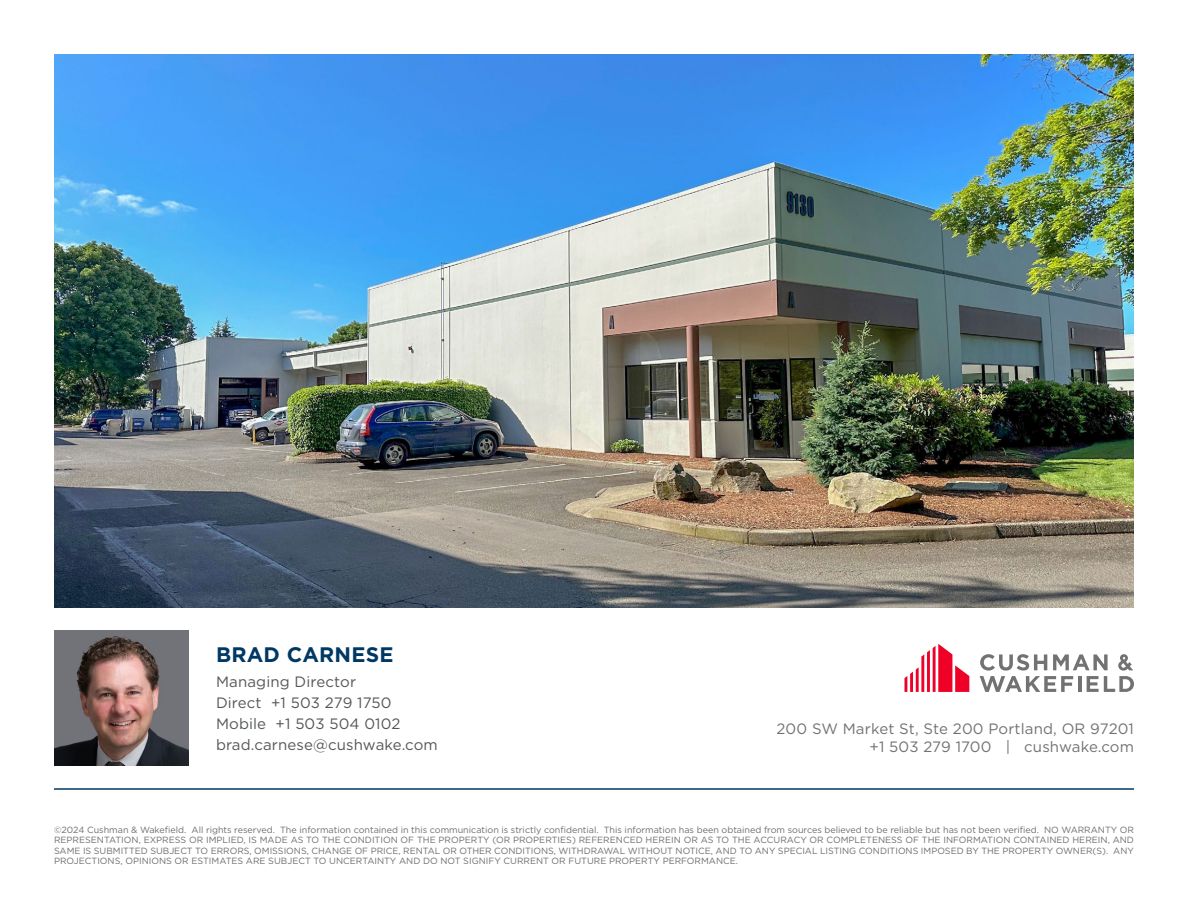
<style>
.page{position:relative;width:1188px;height:918px;background:#fff}
.page>*{position:absolute;margin:0;border:0;box-sizing:border-box;transform-origin:0 0}
.Contact_Info{font:700 21px "Gotham";letter-spacing:.01em;color:#003864}
.Contact_Info-2{font:15px "Gotham";letter-spacing:.01em;color:#54575a}
.Contact_Info-3{font:15px "Gotham";letter-spacing:.01em;color:#717271}
.Paragraph_Style{font:9px/10.5px "Gotham";color:#6c6d70;text-align:justify}
</style>
<div class="page">
<img style="left:54px;top:54px;width:1080px;height:554px">
<svg style="left:904px;top:644px;width:65px;height:48px"></svg>
<svg style="left:980px;top:654px;width:154px;height:38px"></svg>
<img style="left:54px;top:630px;width:135px;height:135px">
<hr style="left:54px;top:788px;width:1080px;height:2px;background:#003864">
<p class="Contact_Info" style="left:216px;top:641px;width:179px">BRAD CARNESE</p>
<p class="Contact_Info-2" style="left:216px;top:673px;width:142px">Managing Director</p>
<p class="Contact_Info-2" style="left:216px;top:694px;width:177px">Direct +1 503 279 1750</p>
<p class="Contact_Info-2" style="left:216px;top:715px;width:186px">Mobile +1 503 504 0102</p>
<p class="Contact_Info-2" style="left:216px;top:736px;width:223px">brad.carnese@cushwake.com</p>
<p class="Contact_Info-3" style="left:776px;top:719px;width:359px">200 SW Market St, Ste 200 Portland, OR 97201</p>
<p class="Contact_Info-3" style="left:870px;top:737px;width:266px">+1 503 279 1700 | cushwake.com</p>
<p class="Paragraph_Style" style="left:54px;top:824px;width:1082px">©2024 Cushman &amp; Wakefield. All rights reserved. The information contained in this communication is strictly confidential. This information has been obtained from sources believed to be reliable but has not been verified. NO WARRANTY OR REPRESENTATION, EXPRESS OR IMPLIED, IS MADE AS TO THE CONDITION OF THE PROPERTY (OR PROPERTIES) REFERENCED HEREIN OR AS TO THE ACCURACY OR COMPLETENESS OF THE INFORMATION CONTAINED HEREIN, AND SAME IS SUBMITTED SUBJECT TO ERRORS, OMISSIONS, CHANGE OF PRICE, RENTAL OR OTHER CONDITIONS, WITHDRAWAL WITHOUT NOTICE, AND TO ANY SPECIAL LISTING CONDITIONS IMPOSED BY THE PROPERTY OWNER(S). ANY PROJECTIONS, OPINIONS OR ESTIMATES ARE SUBJECT TO UNCERTAINTY AND DO NOT SIGNIFY CURRENT OR FUTURE PROPERTY PERFORMANCE.</p>
</div>
